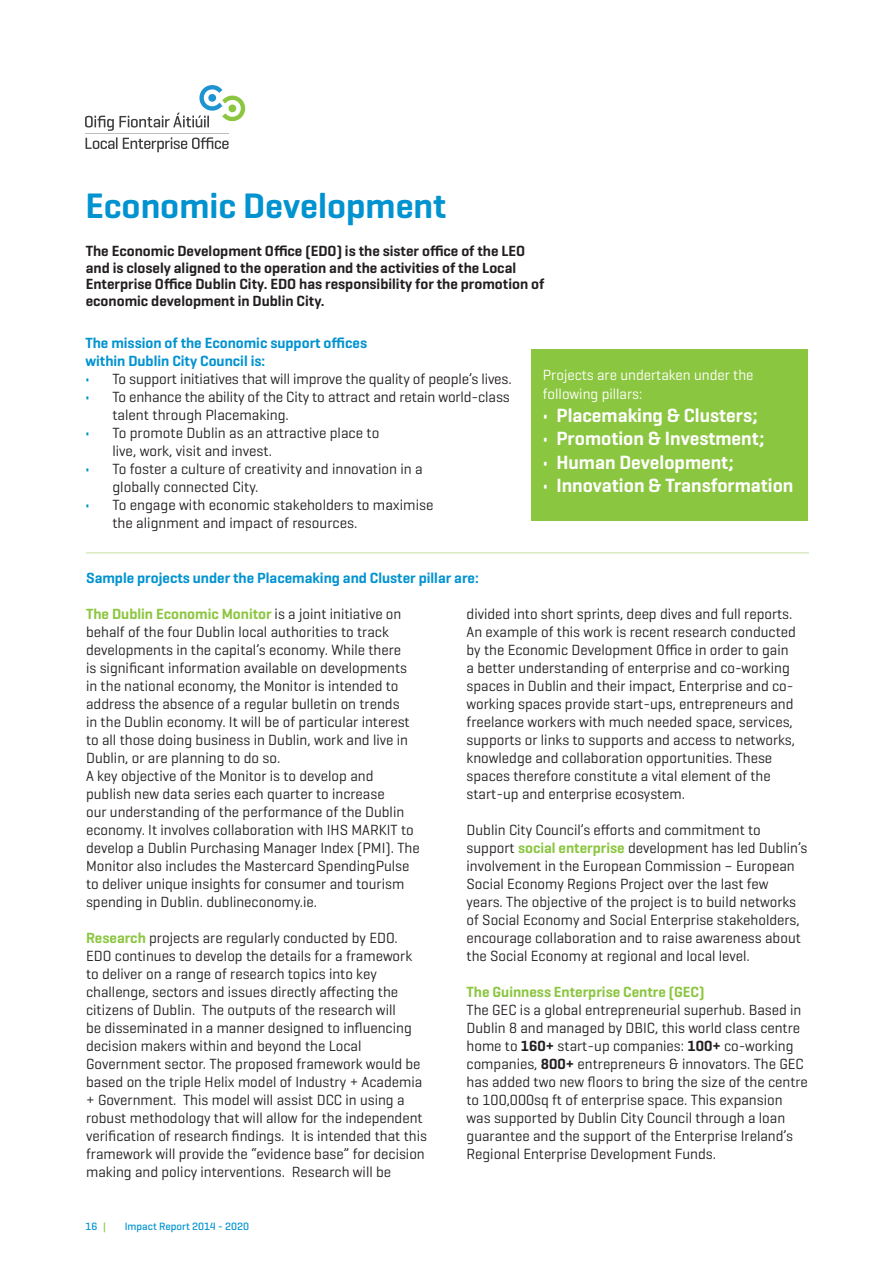
<style>
.page{position:relative;width:893px;height:1263px;background:#fff}
.page>*{position:absolute;margin:0;border:0;box-sizing:border-box;transform-origin:0 0}
.t1{font:600 36px "Geogrotesque";color:#0093d0}
.t2{font:600 19.5px "Geogrotesque";color:#fff}
.t3{font:15px/18px "Geogrotesque";color:#231f20}
.t4{font:600 15px/16.5px "Geogrotesque";color:#231f20}
.t5{font:600 15px/18px "Geogrotesque";color:#0093d0}
.t6{font:15px/18px "Geogrotesque";color:#fff}
.t7{font:600 15px "Geogrotesque";color:#8bc640}
.t8{font:500 10.8px "Geogrotesque";color:#0093d0}
.s1{font-weight:600;color:#0093d0}
.s2{font-weight:600;color:#8bc640}
.s3{color:#8bc640}
.s4{font-weight:600}
</style>
<div class="page">
<hr style="left:85px;top:133px;width:143px;height:1px;background:#bcbfbe">
<svg style="left:86px;top:137px;width:31px;height:12px"></svg>
<svg style="left:123px;top:137px;width:106px;height:15px"></svg>
<svg style="left:85px;top:85px;width:161px;height:46px"></svg>
<hr style="left:86px;top:552px;width:723px;height:2px;background:#daeac1">
<div style="left:531px;top:350px;width:277px;height:171px;background:#8bc640"></div>
<h1 class="t1" style="left:86px;top:184px;width:362px">Economic Development</h1>
<p class="t4" style="left:86px;top:242px;width:460px">The Economic Development Office (EDO) is the sister office of the LEO and is closely aligned to the operation and the activities of the Local Enterprise Office Dublin City. EDO has responsibility for the promotion of economic development in Dublin City.</p>
<p class="t5" style="left:85px;top:334px;width:283px">The mission of the Economic support offices within Dublin City Council is:</p>
<p class="t3" style="left:85px;top:370px;width:428px"><span class="s1">•</span> To support initiatives that will improve the quality of people’s lives.</p>
<p class="t3" style="left:112px;top:388px;width:399px;text-indent:-27px"><span class="s1">•</span> To enhance the ability of the City to attract and retain world-class talent through Placemaking.</p>
<p class="t3" style="left:112px;top:424px;width:268px;text-indent:-27px"><span class="s1">•</span> To promote Dublin as an attractive place to live, work, visit and invest.</p>
<p class="t3" style="left:112px;top:460px;width:312px;text-indent:-27px"><span class="s1">•</span> To foster a culture of creativity and innovation in a globally connected City.</p>
<p class="t3" style="left:112px;top:496px;width:323px;text-indent:-27px"><span class="s1">•</span> To engage with economic stakeholders to maximise the alignment and impact of resources.</p>
<p class="t5" style="left:86px;top:568px;width:394px">Sample projects under the Placemaking and Cluster pillar are:</p>
<p class="t6" style="left:543px;top:366px;width:212px">Projects are undertaken under the following pillars:</p>
<h2 class="t2" style="left:543px;top:403px;width:216px">• Placemaking &amp; Clusters;</h2>
<h2 class="t2" style="left:543px;top:426px;width:223px">• Promotion &amp; Investment;</h2>
<h2 class="t2" style="left:543px;top:450px;width:192px">• Human Development;</h2>
<h2 class="t2" style="left:543px;top:473px;width:252px">• Innovation &amp; Transformation</h2>
<p class="t3" style="left:86px;top:604px;width:335px"><span class="s2">The Dublin Economic Monitor</span> is a joint initiative on behalf of the four Dublin local authorities to track developments in the capital’s economy. While there<br>is significant information available on developments in the national economy, the Monitor is intended to address the absence of a regular bulletin on trends<br>in the Dublin economy. It will be of particular interest to all those doing business in Dublin, work and live in Dublin, or are planning to do so.<br>A key objective of the Monitor is to develop and publish new data series each quarter to increase<br>our understanding of the performance of the Dublin economy. It involves collaboration with IHS MARKIT to develop a Dublin Purchasing Manager Index (PMI). The Monitor also includes the Mastercard SpendingPulse to deliver unique insights for consumer and tourism spending in Dublin. dublineconomy.ie.</p>
<p class="t3" style="left:86px;top:928px;width:342px"><span class="s2">Research</span> projects are regularly conducted by EDO.<br>EDO continues to develop the details for a framework to deliver on a range of research topics into key challenge, sectors and issues directly affecting the citizens of Dublin. The outputs of the research will<br>be disseminated in a manner designed to influencing decision makers within and beyond the Local Government sector. The proposed framework would be based on the triple Helix model of Industry + Academia + Government. This model will assist DCC in using a robust methodology that will allow for the independent verification of research findings. It is intended that this framework will provide the “evidence base” for decision making and policy interventions. Research will be</p>
<p class="t8" style="left:85px;top:1219px;width:22px">16 <span class="s3">|</span></p>
<p class="t8" style="left:125px;top:1219px;width:126px">Impact Report 2014 - 2020</p>
<p class="t3" style="left:467px;top:604px;width:331px">divided into short sprints, deep dives and full reports.<br>An example of this work is recent research conducted by the Economic Development Office in order to gain a better understanding of enterprise and co-working spaces in Dublin and their impact, Enterprise and co&shy;working spaces provide start-ups, entrepreneurs and freelance workers with much needed space, services, supports or links to supports and access to networks, knowledge and collaboration opportunities. These spaces therefore constitute a vital element of the start-up and enterprise ecosystem.</p>
<p class="t3" style="left:467px;top:820px;width:342px">Dublin City Council’s efforts and commitment to support <span class="s2">social enterprise</span> development has led Dublin’s involvement in the European Commission – European Social Economy Regions Project over the last few years. The objective of the project is to build networks of Social Economy and Social Enterprise stakeholders, encourage collaboration and to raise awareness about the Social Economy at regional and local level.</p>
<p class="t7" style="left:467px;top:982px;width:239px">The Guinness Enterprise Centre (GEC)</p>
<p class="t3" style="left:467px;top:1000px;width:343px">The GEC is a global entrepreneurial superhub. Based in Dublin 8 and managed by DBIC, this world class centre home to <span class="s4">160+</span> start-up companies: <span class="s4">100+</span> co-working companies, <span class="s4">800+</span> entrepreneurs &amp; innovators. The GEC has added two new floors to bring the size of the centre to 100,000sq ft of enterprise space. This expansion was supported by Dublin City Council through a loan guarantee and the support of the Enterprise Ireland’s Regional Enterprise Development Funds.</p>
</div>
